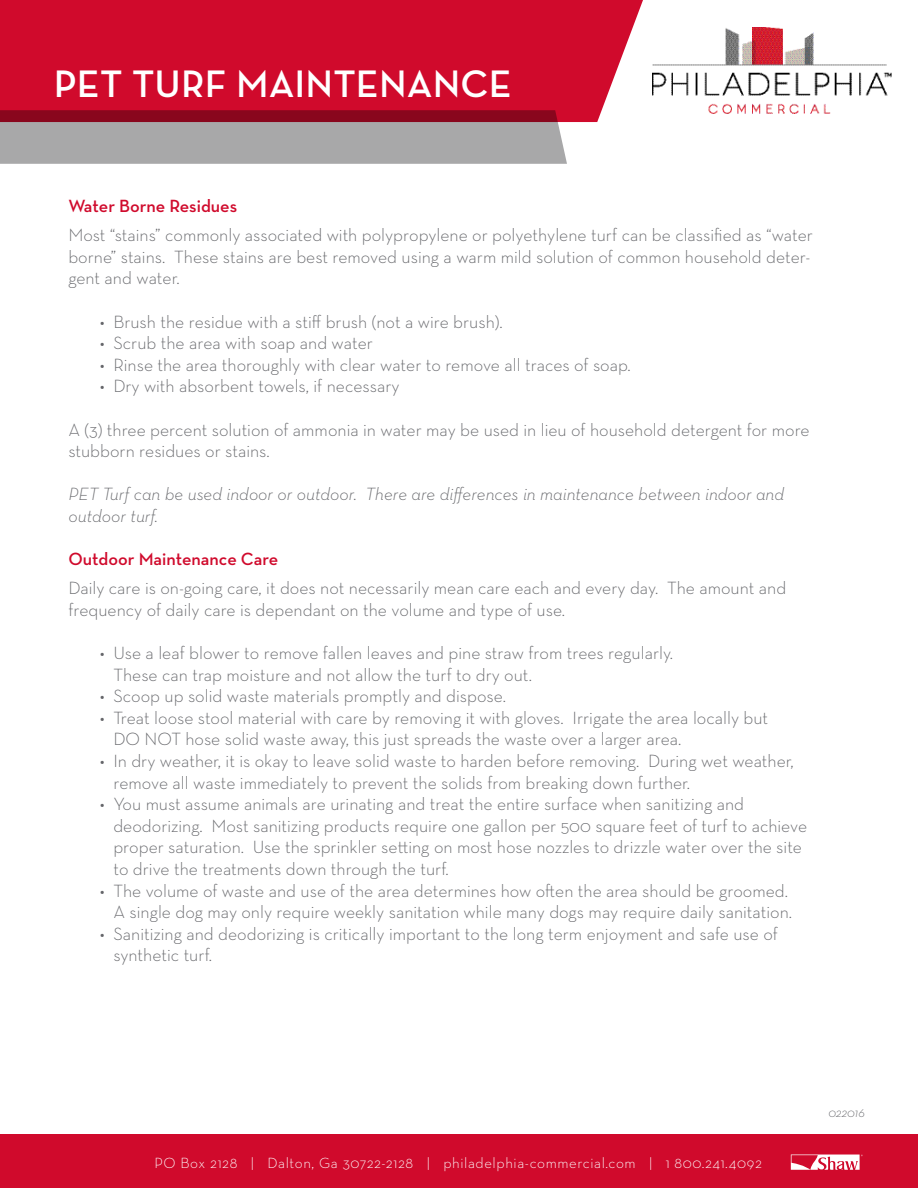
<style>
.page{position:relative;width:918px;height:1188px;background:#fff}
.page>*{position:absolute;margin:0;border:0;box-sizing:border-box;transform-origin:0 0}
.t1{font:700 39px "Neutraface Display";letter-spacing:.02em;color:#fff}
.t2{font:300 18px/21.6px "Neutraface Text";color:#646569}
.t3{font:italic 300 18px/21.6px "Neutraface Text";color:#646569}
.t4{font:600 18px "Neutraface Text";color:#d00a2c}
.t5{font:300 15px "Neutraface Text";letter-spacing:.04em;color:#fff}
.t6{font:italic 300 12.75px "Neutraface Text";color:#646569}
</style>
<div class="page">
<div style="left:0;top:1134px;width:918px;height:54px;background:#d00a2c"></div>
<svg style="left:791px;top:1155px;width:72px;height:15px"></svg>
<div style="left:0;top:0;width:643px;height:122px;background:#d00a2c"></div>
<svg style="left:0;top:110px;width:567px;height:54px;background:#a2848a"></svg>
<img style="left:653px;top:27px;width:238px;height:87px">
<h1 class="t1" style="left:54px;top:62px;width:459px">PET TURF MAINTENANCE</h1>
<p class="t4" style="left:68px;top:195px;width:170px">Water Borne Residues</p>
<p class="t2" style="left:68px;top:224px;width:746px">Most “stains” commonly associated with polypropylene or polyethylene turf can be classified as “water borne” stains. These stains are best removed using a warm mild solution of common household deter&shy;gent and water.</p>
<p class="t2" style="left:100px;top:310px;width:404px">• Brush the residue with a stiff brush (not a wire brush).</p>
<p class="t2" style="left:100px;top:332px;width:275px">• Scrub the area with soap and water</p>
<p class="t2" style="left:100px;top:354px;width:532px">• Rinse the area thoroughly with clear water to remove all traces of soap.</p>
<p class="t2" style="left:100px;top:375px;width:301px">• Dry with absorbent towels, if necessary</p>
<p class="t2" style="left:68px;top:418px;width:743px">A (3) three percent solution of ammonia in water may be used in lieu of household detergent for more stubborn residues or stains.</p>
<p class="t3" style="left:68px;top:483px;width:717px">PET Turf can be used indoor or outdoor. There are differences in maintenance between indoor and outdoor turf.</p>
<p class="t4" style="left:68px;top:548px;width:212px">Outdoor Maintenance Care</p>
<p class="t2" style="left:68px;top:577px;width:719px">Daily care is on-going care, it does not necessarily mean care each and every day. The amount and frequency of daily care is dependant on the volume and type of use.</p>
<p class="t2" style="left:113px;top:642px;width:561px;text-indent:-14px">• Use a leaf blower to remove fallen leaves and pine straw from trees regularly.<br>These can trap moisture and not allow the turf to dry out.</p>
<p class="t2" style="left:100px;top:685px;width:408px">• Scoop up solid waste materials promptly and dispose.</p>
<p class="t2" style="left:113px;top:707px;width:656px;text-indent:-14px">• Treat loose stool material with care by removing it with gloves. Irrigate the area locally but<br>DO NOT hose solid waste away, this just spreads the waste over a larger area.</p>
<p class="t2" style="left:113px;top:750px;width:682px;text-indent:-14px">• In dry weather, it is okay to leave solid waste to harden before removing. During wet weather, remove all waste immediately to prevent the solids from breaking down further.</p>
<p class="t2" style="left:113px;top:793px;width:695px;text-indent:-14px">• You must assume animals are urinating and treat the entire surface when sanitizing and deodorizing. Most sanitizing products require one gallon per 500 square feet of turf to achieve proper saturation. Use the sprinkler setting on most hose nozzles to drizzle water over the site to drive the treatments down through the turf.</p>
<p class="t2" style="left:100px;top:879px;width:694px;text-align:right">• The volume of waste and use of the area determines how often the area should be groomed.<br>A single dog may only require weekly sanitation while many dogs may require daily sanitation.</p>
<p class="t2" style="left:113px;top:923px;width:666px;text-indent:-14px">• Sanitizing and deodorizing is critically important to the long term enjoyment and safe use of synthetic turf.</p>
<p class="t5" style="left:154px;top:1153px;width:609px">PO Box 2128 | Dalton, Ga 30722-2128 | philadelphia-commercial.com | 1 800.241.4092</p>
<p class="t6" style="left:829px;top:1105px;width:38px">022016</p>
</div>
